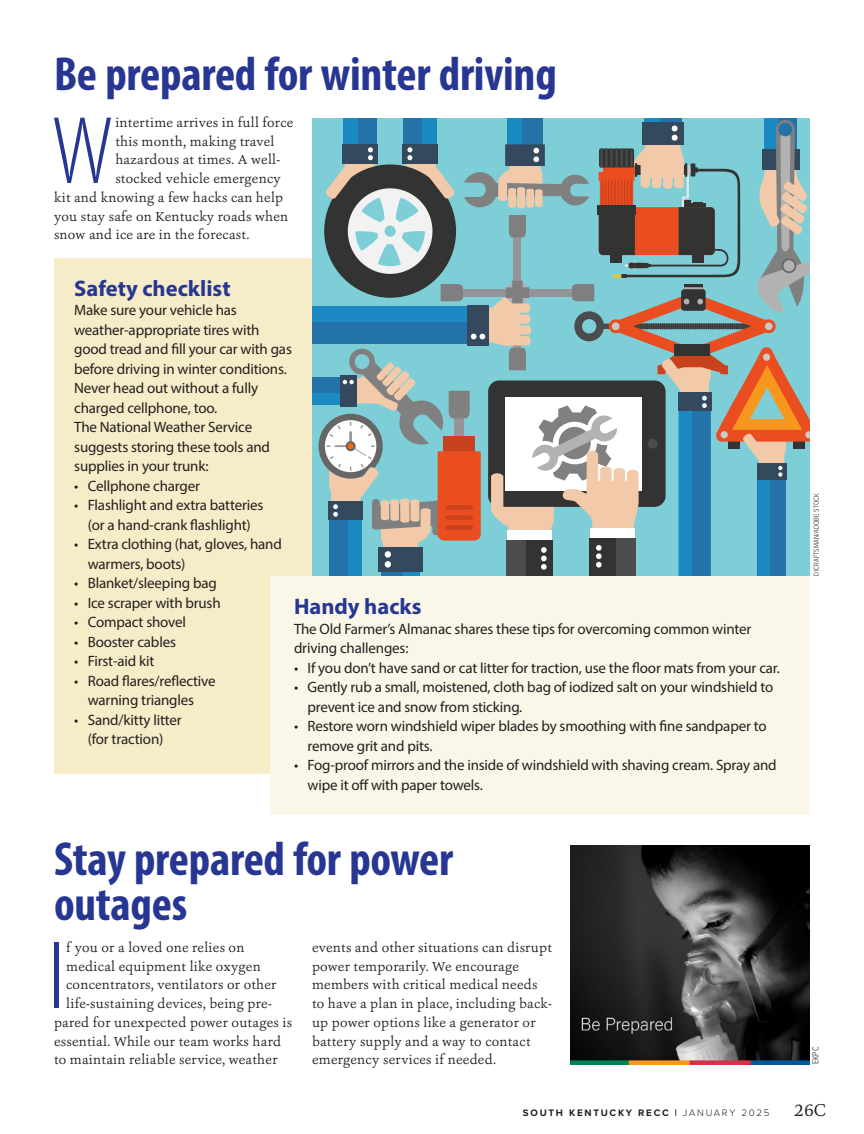
<style>
.page{position:relative;width:864px;height:1134px;background:#fff}
.page>*{position:absolute;margin:0;border:0;box-sizing:border-box;transform-origin:0 0}
.SOUTH_KY_Body_drop_cap{font:300 condensed 96.9px "Myriad Pro";color:#263692}
.SOUTH_KY_Headline{font:700 condensed 48px/45px "Myriad Pro";letter-spacing:-.005em;color:#263692}
.SOUTH_KY_Subhead{font:700 22.5px "Myriad Pro";color:#263692}
.t1{font:18px "Ashbury";color:#231f20}
.SOUTH_KY_Photo_Caption{font:15px/19.5px "Myriad Pro";letter-spacing:-.01em;color:#231f20}
.SOUTH_KY_Body_drop_cap-2{font:13.5px/18.8px "Ashbury";letter-spacing:.02em;color:#231f20}
.t2{font:700 9.75px "Proxima Nova";letter-spacing:.18em;color:#231f20}
.Credit-INTERNAL{font:300 9px "Proxima Nova Cond";color:#231f20}
.Credit-STOCK{font:300 7.5px "Proxima Nova Cond";letter-spacing:.01em;color:#231f20}
.s1{font-weight:300}
</style>
<div class="page">
<div style="left:54px;top:258px;width:258px;height:515px;background:#f6ecc8"></div>
<img style="left:570px;top:846px;width:240px;height:218px">
<svg style="left:312px;top:118px;width:498px;height:458px;background:#84a5a8"></svg>
<div style="left:271px;top:576px;width:539px;height:238px;background:#faf7e8"></div>
<p class="SOUTH_KY_Headline" style="left:54px;top:51px;width:504px">Be prepared for winter driving</p>
<p class="SOUTH_KY_Body_drop_cap" style="left:52px;top:94px;width:63px">W</p>
<p class="SOUTH_KY_Body_drop_cap-2" style="left:115px;top:113px;width:179px">intertime arrives in full force</p>
<p class="SOUTH_KY_Body_drop_cap-2" style="left:115px;top:132px;width:161px">this month, making travel</p>
<p class="SOUTH_KY_Body_drop_cap-2" style="left:115px;top:150px;width:166px">hazardous at times. A well-</p>
<p class="SOUTH_KY_Body_drop_cap-2" style="left:115px;top:169px;width:167px">stocked vehicle emergency</p>
<p class="SOUTH_KY_Body_drop_cap-2" style="left:54px;top:188px;width:231px">kit and knowing a few hacks can help</p>
<p class="SOUTH_KY_Body_drop_cap-2" style="left:54px;top:207px;width:236px">you stay safe on Kentucky roads when</p>
<p class="SOUTH_KY_Body_drop_cap-2" style="left:54px;top:225px;width:197px">snow and ice are in the forecast.</p>
<p class="SOUTH_KY_Subhead" style="left:74px;top:273px;width:158px">Safety checklist</p>
<p class="SOUTH_KY_Photo_Caption" style="left:74px;top:300px;width:219px">Make sure your vehicle has weather-appropriate tires with good tread and fill your car with gas before driving in winter conditions.<br>Never head out without a fully charged cellphone, too.</p>
<p class="SOUTH_KY_Photo_Caption" style="left:74px;top:417px;width:197px">The National Weather Service suggests storing these tools and supplies in your trunk:</p>
<p class="SOUTH_KY_Photo_Caption" style="left:74px;top:475px;width:127px">• Cellphone charger</p>
<p class="SOUTH_KY_Photo_Caption" style="left:74px;top:495px;width:191px;text-align:center">• Flashlight and extra batteries (or a hand-crank flashlight)</p>
<p class="SOUTH_KY_Photo_Caption" style="left:88px;top:534px;width:196px;text-indent:-14px">• Extra clothing (hat, gloves, hand warmers, boots)</p>
<p class="SOUTH_KY_Photo_Caption" style="left:74px;top:573px;width:144px">• Blanket/sleeping bag</p>
<p class="SOUTH_KY_Photo_Caption" style="left:74px;top:592px;width:148px">• Ice scraper with brush</p>
<p class="SOUTH_KY_Photo_Caption" style="left:74px;top:612px;width:113px">• Compact shovel</p>
<p class="SOUTH_KY_Photo_Caption" style="left:74px;top:631px;width:103px">• Booster cables</p>
<p class="SOUTH_KY_Photo_Caption" style="left:74px;top:651px;width:82px">• First-aid kit</p>
<p class="SOUTH_KY_Photo_Caption" style="left:74px;top:670px;width:143px;text-align:center">• Road flares/reflective warning triangles</p>
<p class="SOUTH_KY_Photo_Caption" style="left:74px;top:709px;width:109px;text-align:center">• Sand/kitty litter (for traction)</p>
<p class="SOUTH_KY_Subhead" style="left:294px;top:592px;width:129px">Handy hacks</p>
<p class="SOUTH_KY_Photo_Caption" style="left:294px;top:619px;width:459px">The Old Farmer’s Almanac shares these tips for overcoming common winter driving challenges:</p>
<p class="SOUTH_KY_Photo_Caption" style="left:294px;top:658px;width:487px">• If you don’t have sand or cat litter for traction, use the floor mats from your car.</p>
<p class="SOUTH_KY_Photo_Caption" style="left:308px;top:677px;width:467px;text-indent:-14px">• Gently rub a small, moistened, cloth bag of iodized salt on your windshield to prevent ice and snow from sticking.</p>
<p class="SOUTH_KY_Photo_Caption" style="left:308px;top:716px;width:461px;text-indent:-14px">• Restore worn windshield wiper blades by smoothing with fine sandpaper to remove grit and pits.</p>
<p class="SOUTH_KY_Photo_Caption" style="left:308px;top:755px;width:471px;text-indent:-14px">• Fog-proof mirrors and the inside of windshield with shaving cream. Spray and wipe it off with paper towels.</p>
<p class="SOUTH_KY_Headline" style="left:54px;top:836px;width:401px">Stay prepared for power outages</p>
<p class="SOUTH_KY_Body_drop_cap" style="left:48px;top:919px;width:18px">I</p>
<p class="SOUTH_KY_Body_drop_cap-2" style="left:66px;top:938px;width:180px">f you or a loved one relies on</p>
<p class="SOUTH_KY_Body_drop_cap-2" style="left:312px;top:938px;width:242px">events and other situations can disrupt power temporarily. We encourage members with critical medical needs to have a plan in place, including back&shy;up power options like a generator or battery supply and a way to contact emergency services if needed.</p>
<p class="SOUTH_KY_Body_drop_cap-2" style="left:66px;top:957px;width:196px">medical equipment like oxygen</p>
<p class="SOUTH_KY_Body_drop_cap-2" style="left:66px;top:975px;width:212px">concentrators, ventilators or other</p>
<p class="SOUTH_KY_Body_drop_cap-2" style="left:66px;top:994px;width:207px">life-sustaining devices, being pre-</p>
<p class="SOUTH_KY_Body_drop_cap-2" style="left:54px;top:1013px;width:240px">pared for unexpected power outages is</p>
<p class="SOUTH_KY_Body_drop_cap-2" style="left:54px;top:1032px;width:229px">essential. While our team works hard</p>
<p class="SOUTH_KY_Body_drop_cap-2" style="left:54px;top:1050px;width:225px">to maintain reliable service, weather</p>
<p class="Credit-STOCK" style="left:811px;top:576px;width:84px;rotate:-90deg">DICRAFTSMAN/ADOBE STOCK</p>
<p class="Credit-INTERNAL" style="left:809px;top:1064px;width:19px;rotate:-90deg">EKPC</p>
<p class="t2" style="left:523px;top:1106px;width:248px">SOUTH KENTUCKY RECC | <span class="s1">JANUARY 2025</span></p>
<p class="t1" style="left:794px;top:1099px;width:34px">26C</p>
</div>
